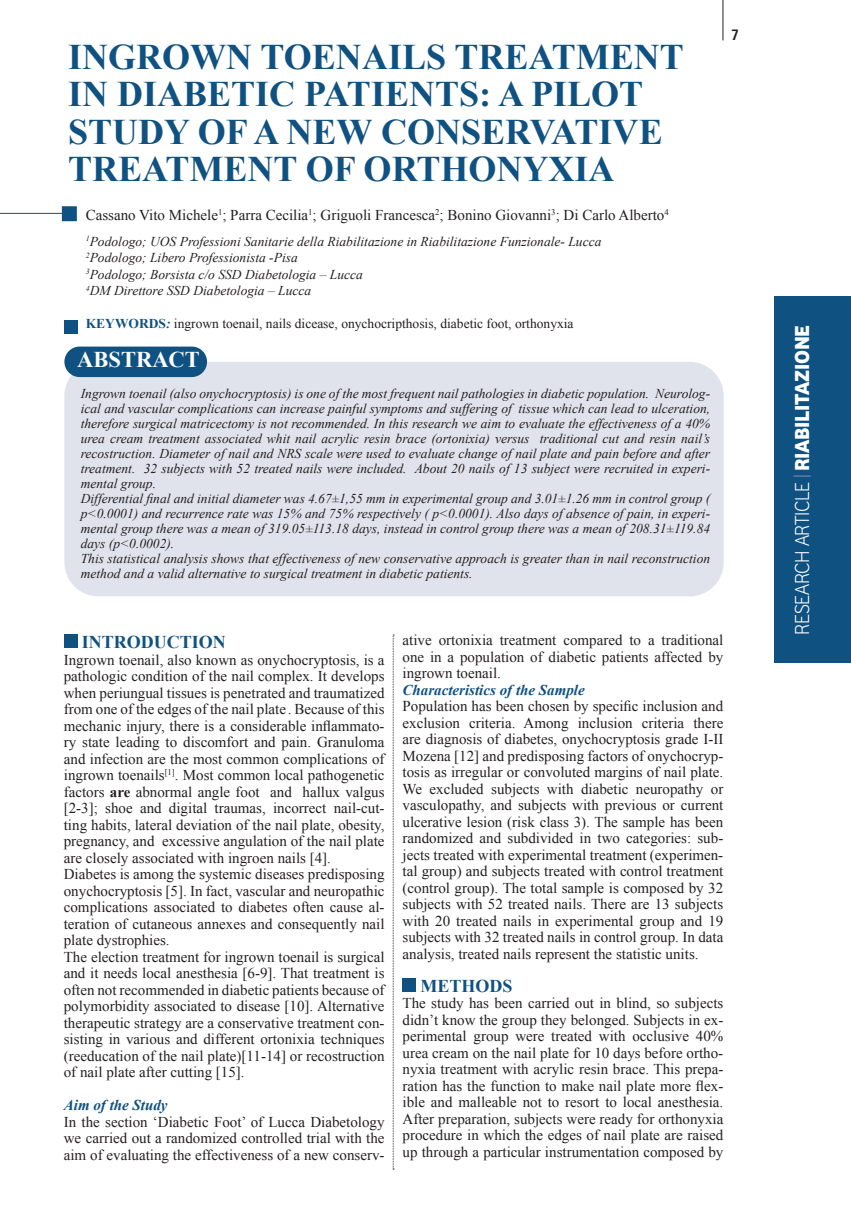
<style>
.page{position:relative;width:851px;height:1212px;background:#fff}
.page>*{position:absolute;margin:0;border:0;box-sizing:border-box;transform-origin:0 0}
.t1{font:700 36px/37.5px "Times New Roman";color:#0f5181}
.t2{font:700 22.5px "Times New Roman";color:#fff}
.t3{font:21px "Vodafone Lt";letter-spacing:-.01em;color:#fff}
.t4{font:700 18px "Times New Roman";color:#0f5181}
.t5{font:15px/16.5px "Times New Roman";color:#231f20;text-align:justify}
.t6{font:italic 700 15px "Times New Roman";color:#0f5181}
.t7{font:700 condensed 15px "Frutiger";color:#231f20}
.t8{font:italic 13.5px/15px "Times New Roman";color:#231f20}
.t9{font:13.5px "Times New Roman";color:#231f20}
.s1{font-weight:700;color:#0f5181}
.s2{font-weight:700;font-style:italic;color:#0f5181}
.s3{font-weight:700}
.s4{color:#8391b2}
</style>
<div class="page">
<hr style="left:722px;top:0;width:1px;height:40px;background:#231f20">
<div style="left:774px;top:296px;width:76px;height:366px;background:#0f5181"></div>
<svg style="left:393px;top:635px;width:1px;height:535px"></svg>
<div style="left:64px;top:362px;width:659px;height:234px;background:#e0e3ec;border-radius:34px"></div>
<div style="left:64px;top:347px;width:143px;height:30px;background:#0f5181;border-radius:15px"></div>
<div style="left:64px;top:635px;width:13px;height:13px;background:#0f5181"></div>
<div style="left:402px;top:978px;width:14px;height:14px;background:#0f5181"></div>
<hr style="left:0;top:213px;width:63px;height:1px;background:#0f5181">
<div style="left:62px;top:206px;width:15px;height:15px;background:#0f5181;border:2px solid #0f5181"></div>
<div style="left:64px;top:320px;width:13px;height:13px;background:#0f5181"></div>
<h1 class="t1" style="left:68px;top:37px;width:617px">INGROWN TOENAILS TREATMENT<br>IN DIABETIC PATIENTS: A PILOT<br>STUDY OF A NEW CONSERVATIVE<br>TREATMENT OF ORTHONYXIA</h1>
<p class="t5" style="left:86px;top:207px;width:584px">Cassano Vito Michele<sup>1</sup>; Parra Cecilia<sup>1</sup>; Griguoli Francesca<sup>2</sup>; Bonino Giovanni<sup>3</sup>; Di Carlo Alberto<sup>4</sup></p>
<p class="t8" style="left:86px;top:233px;width:517px;line-height:16.5px"><sup>1</sup>Podologo; UOS Professioni Sanitarie della Riabilitazione in Riabilitazione Funzionale- Lucca <sup>2</sup>Podologo; Libero Professionista -Pisa<br><sup>3</sup>Podologo; Borsista c/o SSD Diabetologia – Lucca<br><sup>4</sup>DM Direttore SSD Diabetologia – Lucca</p>
<p class="t9" style="left:86px;top:315px;width:489px"><span class="s1">KEYWORDS</span><span class="s2">:</span> ingrown toenail, nails dicease, onychocripthosis, diabetic foot, orthonyxia</p>
<h2 class="t2" style="left:77px;top:344px;width:124px">ABSTRACT</h2>
<p class="t8" style="left:81px;top:385px;width:631px">Ingrown toenail (also onychocryptosis) is one of the most frequent nail pathologies in diabetic population. Neurolog&shy;ical and vascular complications can increase painful symptoms and suffering of tissue which can lead to ulceration, therefore surgical matricectomy is not recommended. In this research we aim to evaluate the effectiveness of a 40% urea cream treatment associated whit nail acrylic resin brace (ortonixia) versus traditional cut and resin nail’s recostruction. Diameter of nail and NRS scale were used to evaluate change of nail plate and pain before and after treatment. 32 subjects with 52 treated nails were included. About 20 nails of 13 subject were recruited in experi&shy;mental group.<br>Differential final and initial diameter was 4.67±1,55 mm in experimental group and 3.01±1.26 mm in control group ( p&lt;0.0001) and recurrence rate was 15% and 75% respectively ( p&lt;0.0001). Also days of absence of pain, in experi&shy;mental group there was a mean of 319.05±113.18 days, instead in control group there was a mean of 208.31±119.84 days (p&lt;0.0002).<br>This statistical analysis shows that effectiveness of new conservative approach is greater than in nail reconstruction method and a valid alternative to surgical treatment in diabetic patients.</p>
<p class="t7" style="left:731px;top:26px;width:9px">7</p>
<p class="t4" style="left:82px;top:630px;width:146px">INTRODUCTION</p>
<p class="t5" style="left:64px;top:651px;width:322px;text-align:left">Ingrown toenail, also known as onychocryptosis, is a pathologic condition of the nail complex. It develops when periungual tissues is penetrated and traumatized from one of the edges of the nail plate . Because of this mechanic injury, there is a considerable inflammato&shy;ry state leading to discomfort and pain. Granuloma and infection are the most common complications of ingrown toenails<sup>[1]</sup>. Most common local pathogenetic factors <span class="s3">are</span> abnormal angle foot and hallux valgus [2-3]; shoe and digital traumas, incorrect nail-cut&shy;ting habits, lateral deviation of the nail plate, obesity, pregnancy, and excessive angulation of the nail plate are closely associated with ingroen nails [4].<br>Diabetes is among the systemic diseases predisposing onychocryptosis [5]. In fact, vascular and neuropathic complications associated to diabetes often cause al&shy;teration of cutaneous annexes and consequently nail plate dystrophies.<br>The election treatment for ingrown toenail is surgical and it needs local anesthesia [6-9]. That treatment is often not recommended in diabetic patients because of polymorbidity associated to disease [10]. Alternative therapeutic strategy are a conservative treatment con&shy;sisting in various and different ortonixia techniques (reeducation of the nail plate)[11-14] or recostruction of nail plate after cutting [15].</p>
<p class="t6" style="left:64px;top:1095px;width:105px">Aim of the Study</p>
<p class="t5" style="left:64px;top:1113px;width:322px">In the section ‘Diabetic Foot’ of Lucca Diabetology we carried out a randomized controlled trial with the aim of evaluating the effectiveness of a new conserv-</p>
<p class="t5" style="left:402px;top:632px;width:322px">ative ortonixia treatment compared to a traditional one in a population of diabetic patients affected by ingrown toenail.</p>
<p class="t6" style="left:402px;top:679px;width:184px">Characteristics of the Sample</p>
<p class="t5" style="left:402px;top:698px;width:322px">Population has been chosen by specific inclusion and exclusion criteria. Among inclusion criteria there are diagnosis of diabetes, onychocryptosis grade I-II Mozena [12] and predisposing factors of onychocryp&shy;tosis as irregular or convoluted margins of nail plate.<br>We excluded subjects with diabetic neuropathy or vasculopathy, and subjects with previous or current ulcerative lesion (risk class 3). The sample has been randomized and subdivided in two categories: sub&shy;jects treated with experimental treatment (experimen&shy;tal group) and subjects treated with control treatment (control group). The total sample is composed by 32 subjects with 52 treated nails. There are 13 subjects with 20 treated nails in experimental group and 19 subjects with 32 treated nails in control group. In data analysis, treated nails represent the statistic units.</p>
<p class="t4" style="left:420px;top:973px;width:94px">METHODS</p>
<p class="t5" style="left:402px;top:995px;width:322px">The study has been carried out in blind, so subjects didn’t know the group they belonged. Subjects in ex&shy;perimental group were treated with occlusive 40% urea cream on the nail plate for 10 days before ortho&shy;nyxia treatment with acrylic resin brace. This prepa&shy;ration has the function to make nail plate more flex&shy;ible and malleable not to resort to local anesthesia.<br>After preparation, subjects were ready for orthonyxia procedure in which the edges of nail plate are raised up through a particular instrumentation composed by</p>
<h3 class="t3" style="left:790px;top:635px;width:311px;rotate:-90deg">RESEARCH ARTICLE <span class="s4">|</span> <span class="s3">RIABILITAZIONE</span></h3>
</div>
